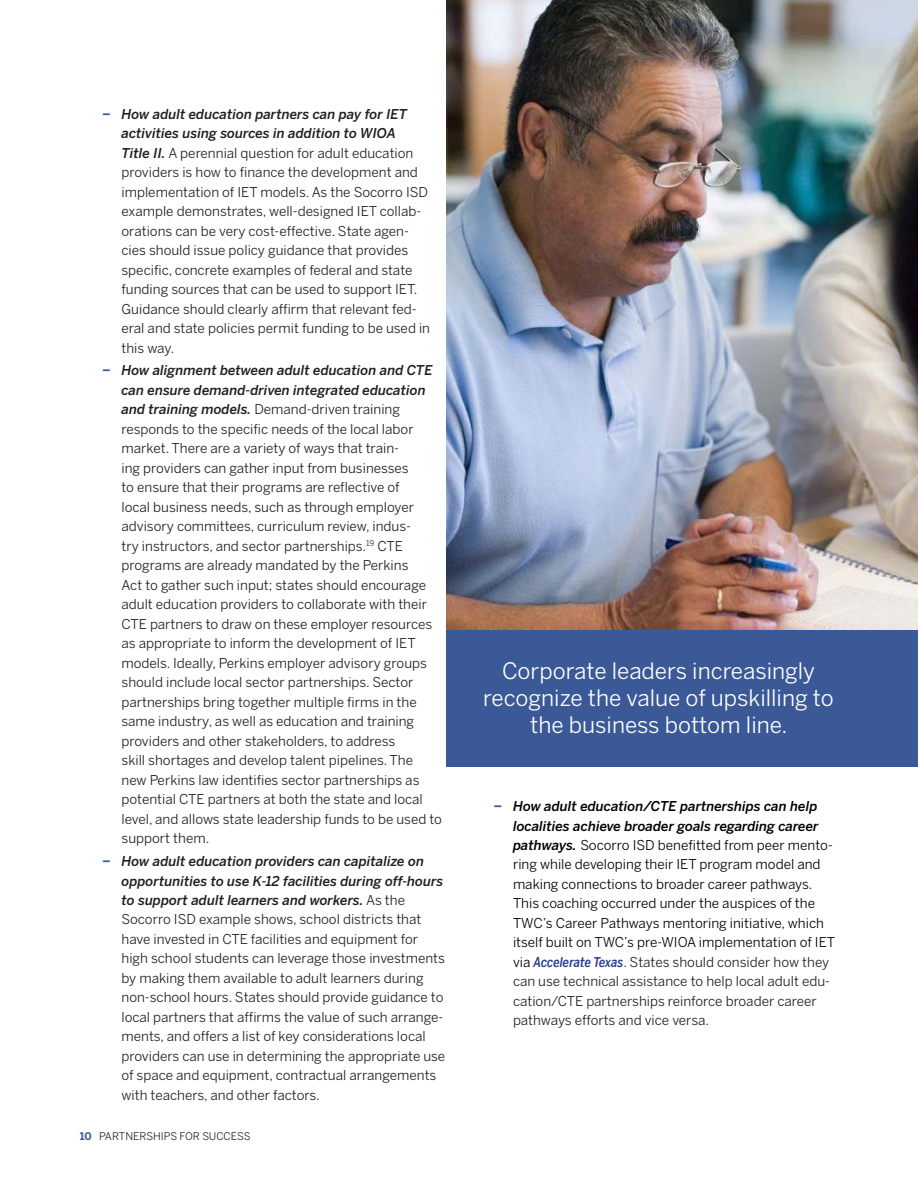
<style>
.page{position:relative;width:918px;height:1188px;background:#fff}
.page>*{position:absolute;margin:0;border:0;box-sizing:border-box;transform-origin:0 0}
.t1{font:22.5px/27px "Benton Sans";color:#fff;text-align:center}
.t2{font:13.5px/19.5px "Benton Sans";color:#231f20}
.t3{font:13.5px/19.5px "Benton Sans";color:#000}
.t4{font:10.5px "Benton Sans";letter-spacing:-.01em;color:#231f20}
.s1{font-weight:700;color:#3b5997}
.s2{font-weight:500;font-style:italic}
.s3{font-family:"Benton Sans Condensed";font-weight:500;font-style:italic;color:#253f8e}
.s4{color:#231f20}
</style>
<div class="page">
<img style="left:446px;top:0;width:472px;height:630px">
<div style="left:446px;top:630px;width:472px;height:137px;background:#3b5997"></div>
<p class="t2" style="left:121px;top:104px;width:310px;text-indent:-19px"><span class="s1">−</span> <span class="s2">How adult education partners can pay for IET activities using sources in addition to WIOA<br>Title II.</span> A perennial question for adult education providers is how to finance the development and implementation of IET models. As the Socorro ISD example demonstrates, well-designed IET collab&shy;orations can be very cost-effective. State agen&shy;cies should issue policy guidance that provides specific, concrete examples of federal and state funding sources that can be used to support IET.<br>Guidance should clearly affirm that relevant fed&shy;eral and state policies permit funding to be used in this way.</p>
<p class="t2" style="left:121px;top:361px;width:322px;text-indent:-19px"><span class="s1">−</span> <span class="s2">How alignment between adult education and CTE can ensure demand-driven integrated education and training models.</span> Demand-driven training responds to the specific needs of the local labor market. There are a variety of ways that train-<br>ing providers can gather input from businesses<br>to ensure that their programs are reflective of<br>local business needs, such as through employer advisory committees, curriculum review, indus-<br>try instructors, and sector partnerships.<sup>19</sup> CTE programs are already mandated by the Perkins<br>Act to gather such input; states should encourage adult education providers to collaborate with their CTE partners to draw on these employer resources as appropriate to inform the development of IET models. Ideally, Perkins employer advisory groups should include local sector partnerships. Sector partnerships bring together multiple firms in the same industry, as well as education and training providers and other stakeholders, to address<br>skill shortages and develop talent pipelines. The<br>new Perkins law identifies sector partnerships as potential CTE partners at both the state and local level, and allows state leadership funds to be used to support them.</p>
<p class="t2" style="left:122px;top:851px;width:325px;text-indent:-19px"><span class="s1">−</span> <span class="s2">How adult education providers can capitalize on opportunities to use K-12 facilities during off-hours to support adult learners and workers.</span> As the Socorro ISD example shows, school districts that have invested in CTE facilities and equipment for high school students can leverage those investments by making them available to adult learners during non-school hours. States should provide guidance to local partners that affirms the value of such arrange&shy;ments, and offers a list of key considerations local providers can use in determining the appropriate use of space and equipment, contractual arrangements with teachers, and other factors.</p>
<p class="t4" style="left:80px;top:1130px;width:172px"><span class="s1">10</span> PARTNERSHIPS FOR SUCCESS</p>
<h1 class="t1" style="left:483px;top:657px;width:352px">Corporate leaders increasingly recognize the value of upskilling to the business bottom line.</h1>
<p class="t3" style="left:513px;top:796px;width:324px;text-indent:-19px"><span class="s1">−</span> <span class="s2">How adult education/CTE partnerships can help localities achieve broader goals regarding career pathways.</span> Socorro ISD benefitted from peer mento&shy;ring while developing their IET program model and making connections to broader career pathways.<br>This coaching occurred under the auspices of the TWC’s Career Pathways mentoring initiative, which itself built on TWC’s pre-WIOA implementation of IET via <span class="s3">Accelerate Texas</span><span class="s4">. States should consider how they can use technical assistance to help local adult edu&shy;cation/CTE partnerships reinforce broader career pathways efforts and vice versa.</span></p>
</div>
